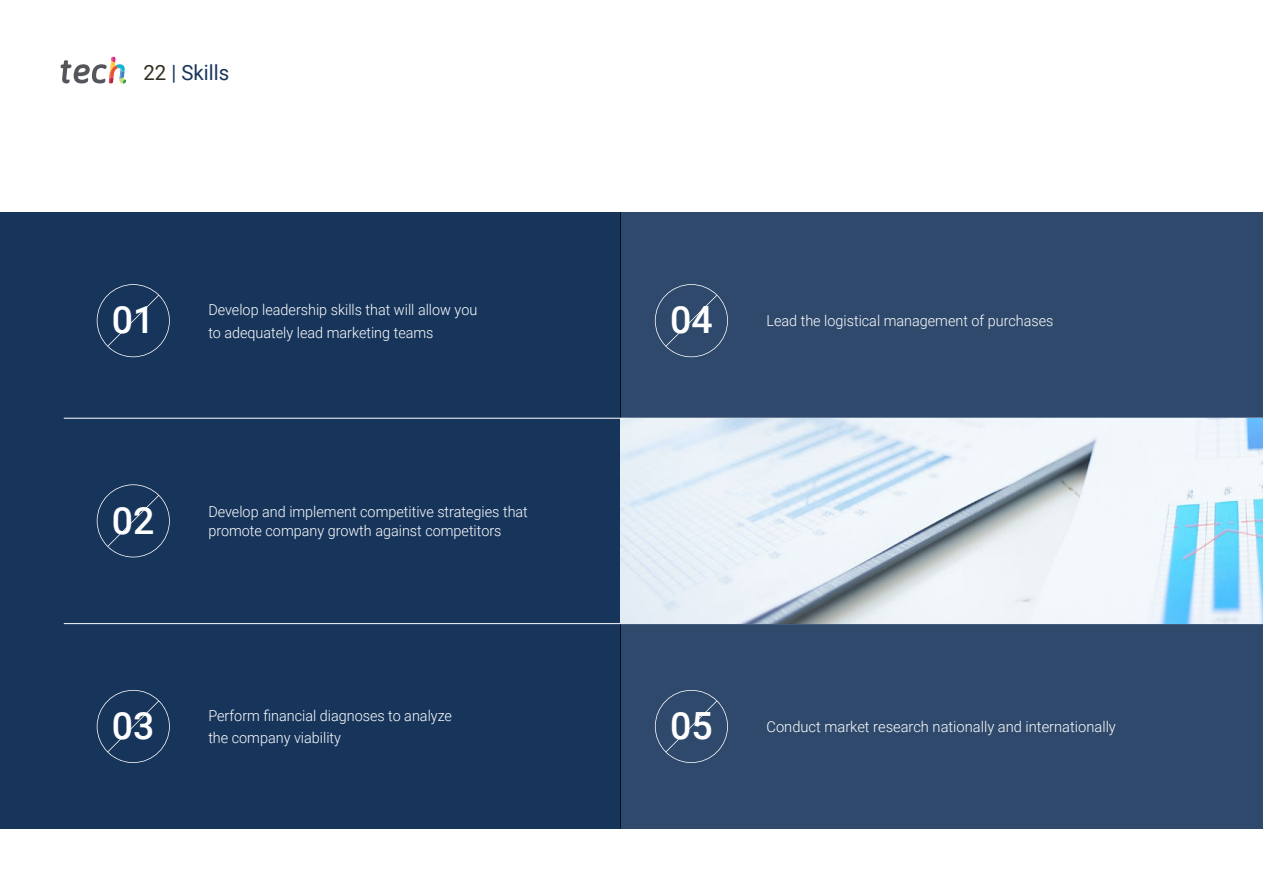
<style>
.page{position:relative;width:1263px;height:893px;background:#fff}
.page>*{position:absolute;margin:0;border:0;box-sizing:border-box;transform-origin:0 0}
.t1{font:500 37.5px "Roboto";color:#fff}
.t2{font:21px "Roboto";color:#1a355c}
.t3{font:300 15px/22.5px "Roboto";color:#fff;scale:.96 1}
.t4{font:300 15px "Roboto";color:#fff}
.s1{color:#312e20}
</style>
<div class="page">
<svg style="left:61px;top:57px;width:65px;height:27px"></svg>
<div style="left:0;top:213px;width:621px;height:616px;background:#17355b"></div>
<div style="left:621px;top:213px;width:642px;height:616px;background:#2e496b"></div>
<svg style="left:97px;top:284px;width:73px;height:73px"></svg>
<svg style="left:97px;top:690px;width:73px;height:73px"></svg>
<svg style="left:97px;top:484px;width:73px;height:73px"></svg>
<svg style="left:655px;top:284px;width:73px;height:73px"></svg>
<svg style="left:655px;top:690px;width:73px;height:73px"></svg>
<hr style="left:64px;top:418px;width:1199px;height:1px;background:#fff">
<hr style="left:64px;top:623px;width:1199px;height:1px;background:#fff">
<img style="left:621px;top:418px;width:642px;height:205px">
<h2 class="t2" style="left:144px;top:57px;width:87px"><span class="s1">22</span> | Skills</h2>
<h1 class="t1" style="left:112px;top:294px;width:44px">01</h1>
<p class="t3" style="left:208px;top:298px;width:282px">Develop leadership skills that will allow you</p>
<p class="t3" style="left:208px;top:320px;width:236px">to adequately lead marketing teams</p>
<h1 class="t1" style="left:112px;top:494px;width:44px">02</h1>
<p class="t3" style="left:208px;top:500px;width:334px">Develop and implement competitive strategies that</p>
<p class="t3" style="left:208px;top:519px;width:307px">promote company growth against competitors</p>
<h1 class="t1" style="left:112px;top:699px;width:44px">03</h1>
<p class="t3" style="left:208px;top:704px;width:255px">Perform financial diagnoses to analyze the company viability</p>
<h1 class="t1" style="left:670px;top:294px;width:44px">04</h1>
<p class="t3" style="left:766px;top:309px;width:300px">Lead the logistical management of purchases</p>
<h1 class="t1" style="left:670px;top:699px;width:44px">05</h1>
<p class="t4" style="left:766px;top:716px;width:351px">Conduct market research nationally and internationally</p>
</div>
